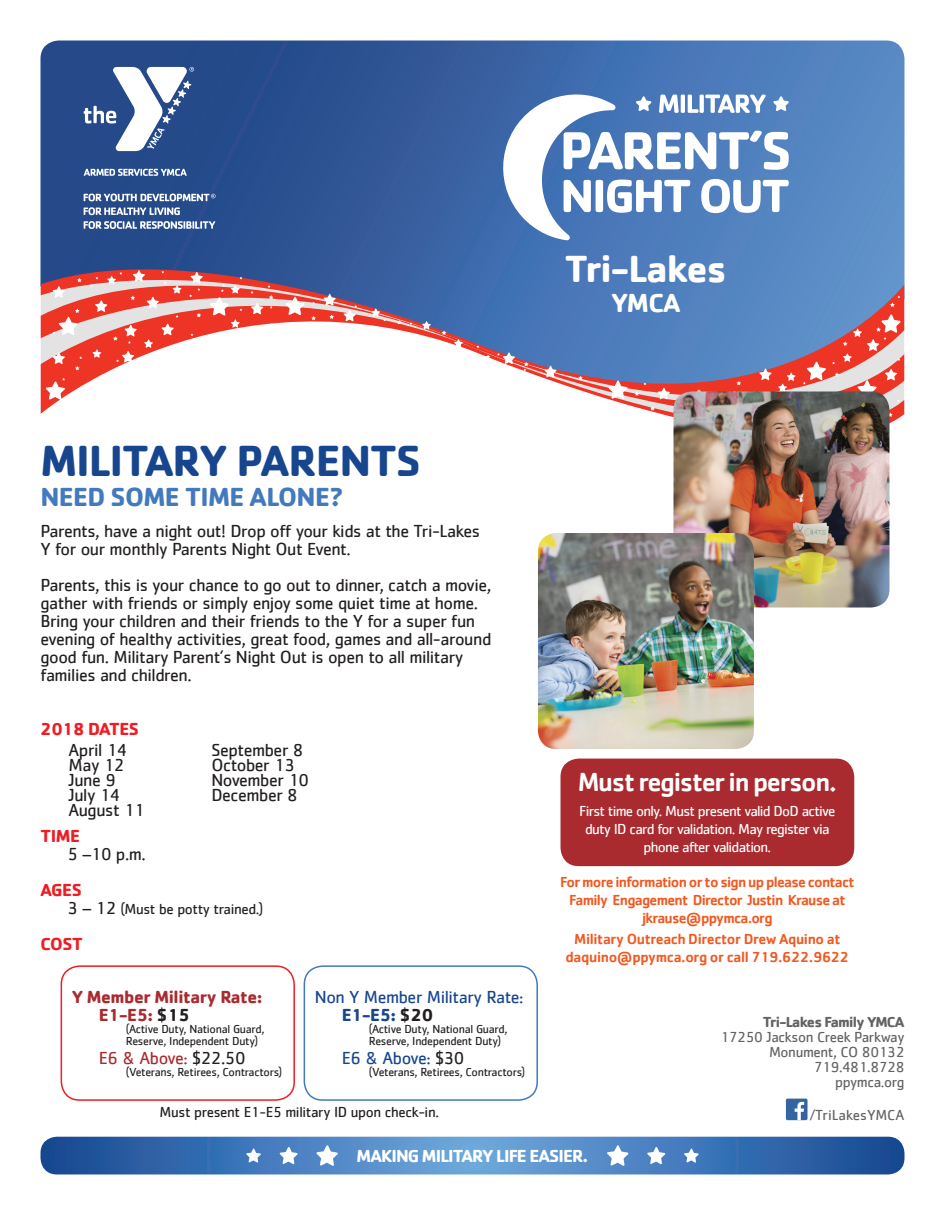
<style>
.page{position:relative;width:945px;height:1215px;background:#fff}
.page>*{position:absolute;margin:0;border:0;box-sizing:border-box;transform-origin:0 0}
.t1{font:700 45px "Cachet";letter-spacing:-.025em;color:#17468e}
.t2{font:700 39px "Cachet";letter-spacing:-.025em;color:#fff}
.t3{font:500 27px "Cachet";letter-spacing:-.05em;color:#fff}
.t4{font:700 27px "Cachet";letter-spacing:-.025em;color:#4379bd}
.t5{font:700 27px "Cachet";color:#fff}
.t6{font:18px/18px "Cachet";letter-spacing:-.025em;color:#231f20}
.t7{font:18px "Cachet";letter-spacing:-.025em;color:#17468e}
.t8{font:700 18px "Cachet";letter-spacing:-.025em;color:#a92b30}
.t9{font:700 18px "Cachet";letter-spacing:-.05em;color:#fff}
.t10{font:700 18px "Cachet";letter-spacing:-.025em;color:#ee1d23}
.t11{font:18px "Cachet";letter-spacing:-.025em;color:#a92b30}
.t12{font:700 18px "Cachet";color:#17468e}
.t13{font:15px/18px "Cachet";letter-spacing:-.05em;color:#fff;text-align:center}
.t14{font:500 15px/18px "Cachet";letter-spacing:-.05em;color:#f15921;text-align:center}
.t15{font:500 15px/18px "Cachet";letter-spacing:-.025em;color:#f15921;text-align:center}
.t16{font:15px "Cachet";letter-spacing:-.025em;color:#231f20}
.t17{font:15px "Cachet";letter-spacing:-.025em;color:#636366}
.t18{font:700 15px "Cachet";letter-spacing:-.05em;color:#636366}
.t19{font:15px "Cachet";color:#636366}
.t20{font:12px/12px "Cachet";letter-spacing:-.025em;color:#231f20}
.s1{font-size:18px}
.s2{color:#231f20}
</style>
<div class="page">
<svg style="left:40px;top:40px;width:864px;height:190px;background:#3962a0"></svg>
<svg style="left:40px;top:234px;width:864px;height:243px"></svg>
<svg style="left:285px;top:297px;width:20px;height:18px"></svg>
<svg style="left:608px;top:381px;width:20px;height:18px"></svg>
<svg style="left:162px;top:324px;width:12px;height:11px"></svg>
<svg style="left:53px;top:352px;width:12px;height:12px"></svg>
<svg style="left:147px;top:297px;width:12px;height:12px"></svg>
<svg style="left:133px;top:270px;width:12px;height:12px"></svg>
<svg style="left:324px;top:294px;width:12px;height:12px"></svg>
<svg style="left:544px;top:366px;width:13px;height:11px"></svg>
<svg style="left:759px;top:369px;width:13px;height:11px"></svg>
<svg style="left:95px;top:300px;width:12px;height:12px"></svg>
<svg style="left:53px;top:286px;width:12px;height:12px"></svg>
<svg style="left:251px;top:303px;width:12px;height:11px"></svg>
<svg style="left:658px;top:388px;width:12px;height:11px"></svg>
<svg style="left:885px;top:369px;width:12px;height:11px"></svg>
<svg style="left:173px;top:285px;width:8px;height:9px"></svg>
<svg style="left:93px;top:349px;width:8px;height:9px"></svg>
<svg style="left:144px;top:339px;width:9px;height:9px"></svg>
<svg style="left:454px;top:339px;width:9px;height:8px"></svg>
<svg style="left:422px;top:321px;width:9px;height:8px"></svg>
<svg style="left:778px;top:373px;width:18px;height:19px"></svg>
<svg style="left:131px;top:296px;width:4px;height:4px"></svg>
<svg style="left:197px;top:313px;width:4px;height:4px"></svg>
<svg style="left:113px;top:336px;width:5px;height:4px"></svg>
<svg style="left:330px;top:315px;width:4px;height:4px"></svg>
<svg style="left:737px;top:381px;width:4px;height:4px"></svg>
<svg style="left:650px;top:406px;width:5px;height:4px"></svg>
<svg style="left:75px;top:366px;width:4px;height:4px"></svg>
<svg style="left:311px;top:316px;width:5px;height:4px"></svg>
<svg style="left:53px;top:309px;width:26px;height:26px"></svg>
<svg style="left:46px;top:378px;width:19px;height:22px"></svg>
<svg style="left:125px;top:325px;width:12px;height:19px"></svg>
<svg style="left:344px;top:305px;width:13px;height:16px"></svg>
<svg style="left:189px;top:272px;width:14px;height:25px"></svg>
<svg style="left:210px;top:277px;width:32px;height:51px;background:#ee756b"></svg>
<svg style="left:371px;top:308px;width:15px;height:13px"></svg>
<svg style="left:497px;top:352px;width:18px;height:12px"></svg>
<svg style="left:524px;top:362px;width:4px;height:9px"></svg>
<svg style="left:803px;top:362px;width:23px;height:22px"></svg>
<svg style="left:852px;top:380px;width:25px;height:12px"></svg>
<svg style="left:107px;top:272px;width:15px;height:12px"></svg>
<svg style="left:116px;top:351px;width:18px;height:12px"></svg>
<svg style="left:269px;top:295px;width:4px;height:4px"></svg>
<svg style="left:578px;top:376px;width:5px;height:4px"></svg>
<svg style="left:635px;top:392px;width:4px;height:4px"></svg>
<svg style="left:693px;top:389px;width:8px;height:3px"></svg>
<svg style="left:835px;top:373px;width:4px;height:4px"></svg>
<svg style="left:890px;top:413px;width:2px;height:9px"></svg>
<svg style="left:843px;top:314px;width:58px;height:48px;background:#dc7775"></svg>
<svg style="left:890px;top:296px;width:10px;height:11px"></svg>
<svg style="left:486px;top:355px;width:4px;height:4px"></svg>
<svg style="left:442px;top:331px;width:4px;height:4px"></svg>
<svg style="left:397px;top:320px;width:4px;height:4px"></svg>
<svg style="left:77px;top:278px;width:5px;height:4px"></svg>
<svg style="left:84px;top:207px;width:96px;height:8px"></svg>
<svg style="left:84px;top:221px;width:131px;height:8px"></svg>
<svg style="left:84px;top:194px;width:132px;height:7px"></svg>
<svg style="left:84px;top:169px;width:103px;height:7px"></svg>
<svg style="left:84px;top:67px;width:110px;height:84px"></svg>
<svg style="left:503px;top:94px;width:286px;height:146px"></svg>
<svg style="left:40px;top:1137px;width:864px;height:37px;background:#487cba"></svg>
<div style="left:561px;top:759px;width:293px;height:107px;background:#a92b30;border-radius:18px"></div>
<div style="left:786px;top:1099px;width:22px;height:21px;background:#3465a3;border-radius:2px"></div>
<svg style="left:795px;top:1102px;width:9px;height:18px"></svg>
<img style="left:674px;top:392px;width:216px;height:216px">
<img style="left:538px;top:533px;width:216px;height:216px">
<div style="left:61px;top:965px;width:234px;height:136px;border:2px solid #ee1d23;border-radius:18px"></div>
<div style="left:304px;top:965px;width:234px;height:136px;border:2px solid #4379bd;border-radius:18px"></div>
<p class="t2" style="left:565px;top:244px;width:164px">Tri-Lakes</p>
<p class="t5" style="left:611px;top:286px;width:71px">YMCA</p>
<p class="t1" style="left:40px;top:432px;width:382px">MILITARY PARENTS</p>
<p class="t4" style="left:40px;top:479px;width:304px">NEED SOME TIME ALONE?</p>
<p class="t6" style="left:40px;top:521px;width:441px">Parents, have a night out! Drop off your kids at the Tri-Lakes<br>Y for our monthly Parents Night Out Event.</p>
<p class="t6" style="left:40px;top:575px;width:453px">Parents, this is your chance to go out to dinner, catch a movie, gather with friends or simply enjoy some quiet time at home.<br>Bring your children and their friends to the Y for a super fun evening of healthy activities, great food, games and all-around good fun. Military Parent’s Night Out is open to all military families and children.</p>
<p class="t10" style="left:40px;top:718px;width:100px">2018 DATES</p>
<p class="t6" style="left:69px;top:740px;width:60px">April 14</p>
<p class="t6" style="left:69px;top:755px;width:57px">May 12</p>
<p class="t6" style="left:69px;top:770px;width:49px">June 9</p>
<p class="t6" style="left:69px;top:785px;width:53px">July 14</p>
<p class="t6" style="left:69px;top:800px;width:78px">August 11</p>
<p class="t6" style="left:211px;top:740px;width:94px">September 8</p>
<p class="t6" style="left:211px;top:755px;width:85px">October 13</p>
<p class="t6" style="left:211px;top:770px;width:99px">November 10</p>
<p class="t6" style="left:211px;top:785px;width:88px">December 8</p>
<p class="t10" style="left:40px;top:825px;width:41px">TIME</p>
<p class="t6" style="left:68px;top:845px;width:80px">5 –10 p.m.</p>
<p class="t10" style="left:40px;top:879px;width:43px">AGES</p>
<p class="t16" style="left:68px;top:901px;width:197px"><span class="s1">3 – 12</span> (Must be potty trained.)</p>
<p class="t10" style="left:40px;top:933px;width:44px">COST</p>
<p class="t8" style="left:72px;top:985px;width:192px">Y Member Military Rate:</p>
<p class="t8" style="left:99px;top:1004px;width:92px">E1-E5: <span class="s2">$15</span></p>
<p class="t20" style="left:126px;top:1023px;width:140px">(Active Duty, National Guard,<br>Reserve, Independent Duty)</p>
<p class="t11" style="left:99px;top:1048px;width:148px">E6 &amp; Above: <span class="s2">$22.50</span></p>
<p class="t20" style="left:126px;top:1066px;width:158px">(Veterans, Retirees, Contractors)</p>
<p class="t7" style="left:315px;top:986px;width:210px">Non Y Member Military Rate:</p>
<p class="t12" style="left:342px;top:1004px;width:93px">E1-E5: <span class="s2">$20</span></p>
<p class="t20" style="left:369px;top:1023px;width:140px">(Active Duty, National Guard,<br>Reserve, Independent Duty)</p>
<p class="t7" style="left:342px;top:1048px;width:124px">E6 &amp; Above: <span class="s2">$30</span></p>
<p class="t20" style="left:369px;top:1066px;width:158px">(Veterans, Retirees, Contractors)</p>
<p class="t16" style="left:160px;top:1103px;width:281px">Must present E1-E5 military ID upon check-in.</p>
<p class="t3" style="left:578px;top:766px;width:261px">Must register in person.</p>
<p class="t13" style="left:579px;top:802px;width:258px">First time only. Must present valid DoD active duty ID card for validation. May register via phone after validation.</p>
<p class="t14" style="left:560px;top:873px;width:296px">For more information or to sign up please contact<br>Family Engagement Director Justin Krause at jkrause@ppymca.org</p>
<p class="t15" style="left:566px;top:930px;width:285px">Military Outreach Director Drew Aquino at daquino@ppymca.org or call 719.622.9622</p>
<p class="t18" style="left:763px;top:1012px;width:143px">Tri-Lakes Family YMCA</p>
<p class="t17" style="left:720px;top:1028px;width:186px">17250 Jackson Creek Parkway</p>
<p class="t17" style="left:769px;top:1043px;width:137px">Monument, CO 80132</p>
<p class="t17" style="left:814px;top:1058px;width:92px">719.481.8728</p>
<p class="t17" style="left:835px;top:1073px;width:71px">ppymca.org</p>
<p class="t19" style="left:810px;top:1106px;width:96px">/TriLakesYMCA</p>
<p class="t9" style="left:357px;top:1144px;width:233px">MAKING MILITARY LIFE EASIER.</p>
</div>
